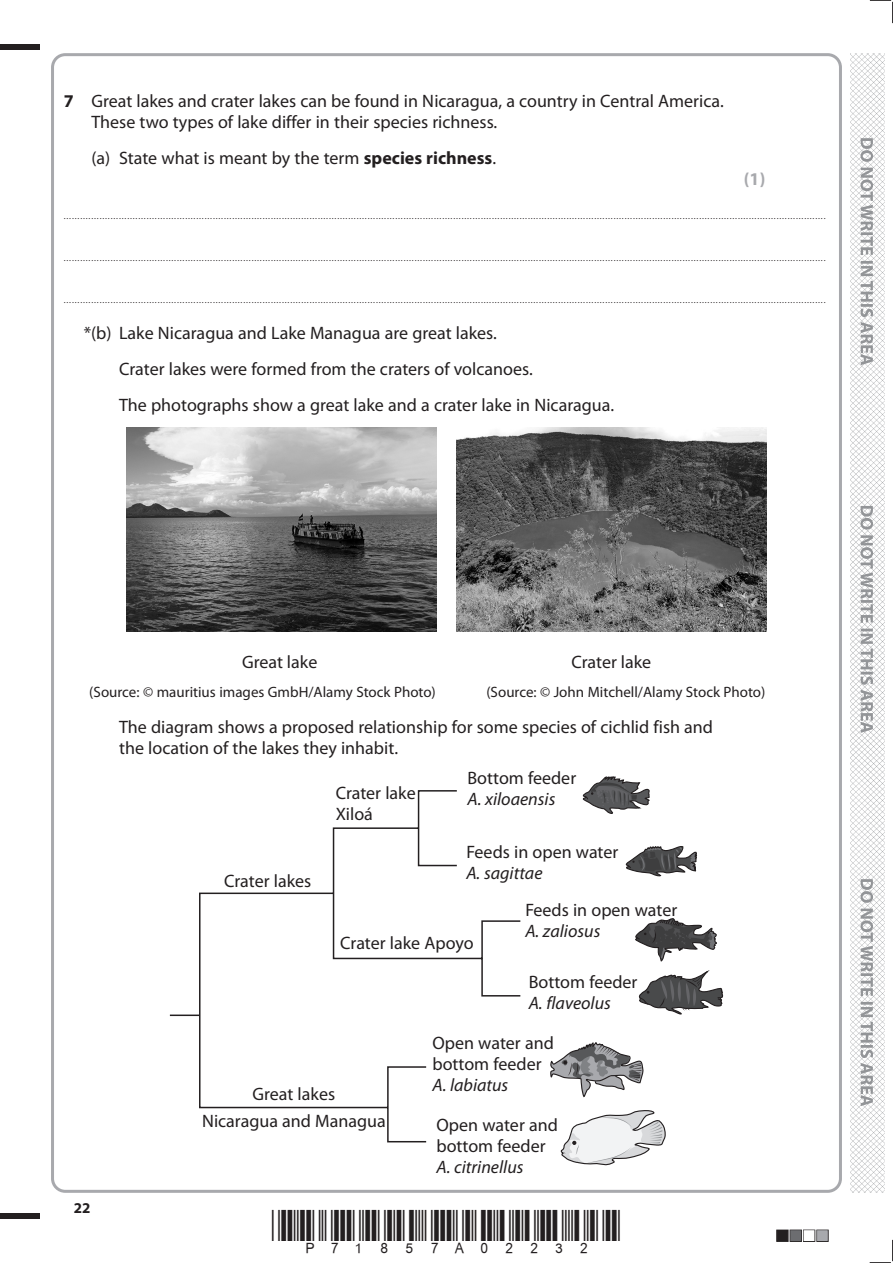
<style>
.page{position:relative;width:893px;height:1263px;background:#fff}
.page>*{position:absolute;margin:0;border:0;box-sizing:border-box;transform-origin:0 0}
.t1{font:18px/21px "Myriad Pro";color:#231f20}
.t2{font:italic 18px "Myriad Pro";color:#231f20}
.t3{font:700 18px "Myriad Pro";color:#a8a9ad}
.t4{font:15px "Myriad Pro";color:#231f20}
.t5{font:700 15px "Myriad Pro";color:#231f20}
.t6{font:9px "Myriad Pro";color:#231f20}
.s1{font-weight:700}
</style>
<div class="page">
<div style="left:0;top:44px;width:40px;height:5px;background:#231f20"></div>
<div style="left:0;top:1214px;width:40px;height:5px;background:#231f20"></div>
<svg style="left:870px;top:0;width:23px;height:23px"></svg>
<svg style="left:870px;top:1240px;width:23px;height:23px"></svg>
<img style="left:850px;top:53px;width:34px;height:1140px">
<svg style="left:860px;top:138px;width:13px;height:968px"></svg>
<img style="left:126px;top:428px;width:310px;height:203px">
<img style="left:456px;top:428px;width:311px;height:204px">
<svg style="left:625px;top:846px;width:72px;height:31px"></svg>
<svg style="left:635px;top:918px;width:82px;height:44px"></svg>
<svg style="left:638px;top:972px;width:85px;height:43px"></svg>
<svg style="left:582px;top:776px;width:68px;height:38px"></svg>
<svg style="left:561px;top:1110px;width:105px;height:55px"></svg>
<svg style="left:550px;top:1042px;width:93px;height:56px"></svg>
<svg style="left:170px;top:790px;width:351px;height:353px"></svg>
<h1 class="t1" style="left:91px;top:90px;width:634px;text-indent:-28px"><span class="s1">7</span> Great lakes and crater lakes can be found in Nicaragua, a country in Central America.<br>These two types of lake differ in their species richness.</h1>
<h1 class="t1" style="left:91px;top:147px;width:406px">(a) State what is meant by the term <span class="s1">species richness</span>.</h1>
<h1 class="t3" style="left:744px;top:167px;width:23px">(1)</h1>
<p class="t6" style="left:64px;top:210px;width:763px">....................................................................................................................................................................................................................................................................................</p>
<p class="t6" style="left:64px;top:252px;width:763px">....................................................................................................................................................................................................................................................................................</p>
<p class="t6" style="left:64px;top:295px;width:763px">....................................................................................................................................................................................................................................................................................</p>
<h1 class="t1" style="left:119px;top:315px;width:497px;line-height:36px;text-indent:-35px">*(b) Lake Nicaragua and Lake Managua are great lakes.<br>Crater lakes were formed from the craters of volcanoes.<br>The photographs show a great lake and a crater lake in Nicaragua.</h1>
<h1 class="t1" style="left:242px;top:651px;width:77px">Great lake</h1>
<h1 class="t1" style="left:571px;top:651px;width:81px">Crater lake</h1>
<h2 class="t4" style="left:89px;top:682px;width:348px">(Source: © mauritius images GmbH/Alamy Stock Photo)</h2>
<h2 class="t4" style="left:486px;top:682px;width:281px">(Source: © John Mitchell/Alamy Stock Photo)</h2>
<h1 class="t1" style="left:119px;top:716px;width:596px">The diagram shows a proposed relationship for some species of cichlid fish and the location of the lakes they inhabit.</h1>
<h1 class="t1" style="left:224px;top:871px;width:89px">Crater lakes</h1>
<h1 class="t1" style="left:336px;top:782px;width:82px">Crater lake<br>Xiloá</h1>
<h1 class="t1" style="left:467px;top:767px;width:110px">Bottom feeder</h1>
<h1 class="t2" style="left:467px;top:787px;width:89px">A. xiloaensis</h1>
<h1 class="t1" style="left:466px;top:841px;width:153px">Feeds in open water</h1>
<h1 class="t2" style="left:466px;top:862px;width:78px">A. sagittae</h1>
<h1 class="t1" style="left:525px;top:899px;width:153px">Feeds in open water</h1>
<h1 class="t2" style="left:525px;top:919px;width:77px">A. zaliosus</h1>
<h1 class="t1" style="left:529px;top:971px;width:110px">Bottom feeder</h1>
<h1 class="t2" style="left:529px;top:991px;width:84px">A. flaveolus</h1>
<h1 class="t1" style="left:340px;top:932px;width:135px">Crater lake Apoyo</h1>
<h2 class="t5" style="left:74px;top:1198px;width:18px">22</h2>
<h1 class="t1" style="left:253px;top:1083px;width:84px">Great lakes</h1>
<h1 class="t1" style="left:202px;top:1110px;width:185px">Nicaragua and Managua</h1>
<h1 class="t1" style="left:432px;top:1032px;width:123px">Open water and bottom feeder</h1>
<h1 class="t2" style="left:432px;top:1073px;width:77px">A. labiatus</h1>
<h1 class="t1" style="left:436px;top:1114px;width:123px">Open water and bottom feeder</h1>
<h1 class="t2" style="left:436px;top:1156px;width:89px">A. citrinellus</h1>
</div>
